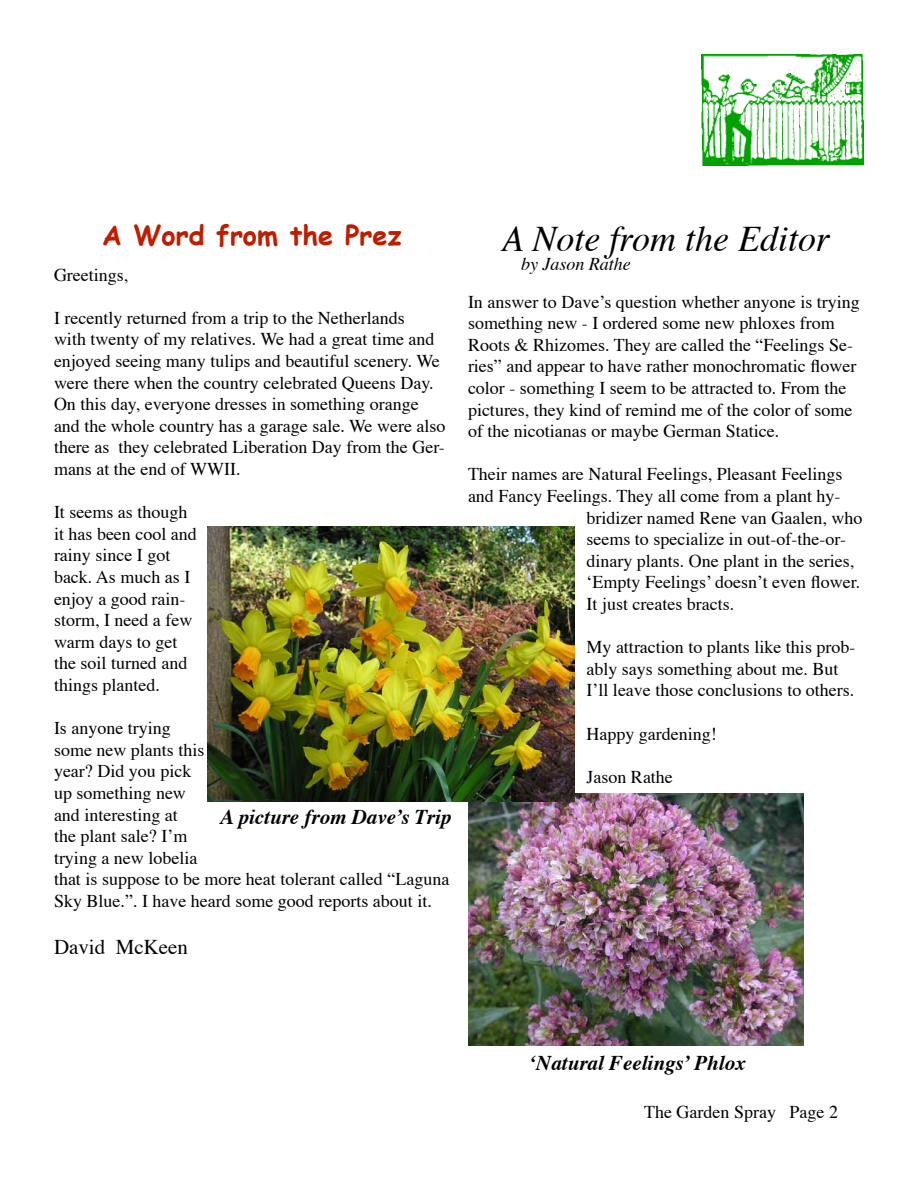
<style>
.page{position:relative;width:918px;height:1188px;background:#fff}
.page>*{position:absolute;margin:0;border:0;box-sizing:border-box;transform-origin:0 0}
.t1{font:italic 36px "Times";color:#000}
.t2{font:700 27px "Comic Sans MS";color:#bf1d00}
.t3{font:italic 700 21px "Times";color:#000}
.t4{font:21px "Times";color:#000}
.t5{font:18px/21.6px "Times";color:#000}
.t6{font:italic 18px "Times";color:#000}
</style>
<div class="page">
<img style="left:701px;top:54px;width:163px;height:112px">
<img style="left:468px;top:794px;width:336px;height:252px">
<img style="left:207px;top:526px;width:368px;height:275px">
<p class="t2" style="left:102px;top:215px;width:301px">A Word from the Prez</p>
<p class="t5" style="left:54px;top:265px;width:76px">Greetings,</p>
<p class="t5" style="left:54px;top:308px;width:393px">I recently returned from a trip to the Netherlands<br>with twenty of my relatives. We had a great time and enjoyed seeing many tulips and beautiful scenery. We were there when the country celebrated Queens Day.<br>On this day, everyone dresses in something orange and the whole country has a garage sale. We were also there as they celebrated Liberation Day from the Ger&shy;mans at the end of WWII.</p>
<p class="t5" style="left:54px;top:502px;width:144px">It seems as though it has been cool and rainy since I got back. As much as I enjoy a good rain&shy;storm, I need a few warm days to get the soil turned and things planted.</p>
<p class="t5" style="left:54px;top:718px;width:397px">Is anyone trying<br>some new plants this<br>year? Did you pick<br>up something new<br>and interesting at<br>the plant sale? Iʼm<br>trying a new lobelia<br>that is suppose to be more heat tolerant called “Laguna<br>Sky Blue.”. I have heard some good reports about it.</p>
<p class="t4" style="left:54px;top:933px;width:136px">David McKeen</p>
<p class="t3" style="left:220px;top:804px;width:232px">A picture from Daveʼs Trip</p>
<p class="t1" style="left:502px;top:216px;width:330px">A Note from the Editor</p>
<p class="t5" style="left:468px;top:292px;width:393px">In answer to Daveʼs question whether anyone is trying something new - I ordered some new phloxes from Roots &amp; Rhizomes. They are called the “Feelings Se&shy;ries” and appear to have rather monochromatic flower color - something I seem to be attracted to. From the pictures, they kind of remind me of the color of some of the nicotianas or maybe German Statice.</p>
<p class="t5" style="left:468px;top:465px;width:376px">Their names are Natural Feelings, Pleasant Feelings</p>
<p class="t5" style="left:468px;top:486px;width:374px">and Fancy Feelings. They all come from a plant hy-</p>
<p class="t5" style="left:586px;top:508px;width:277px">bridizer named Rene van Gaalen, who</p>
<p class="t5" style="left:586px;top:529px;width:261px">seems to specialize in out-of-the-or-</p>
<p class="t5" style="left:586px;top:551px;width:269px">dinary plants. One plant in the series,</p>
<p class="t5" style="left:586px;top:573px;width:275px">ʻEmpty Feelingsʼ doesnʼt even flower.</p>
<p class="t5" style="left:586px;top:594px;width:149px">It just creates bracts.</p>
<p class="t5" style="left:586px;top:637px;width:270px">My attraction to plants like this prob&shy;ably says something about me. But<br>Iʼll leave those conclusions to others.</p>
<p class="t5" style="left:586px;top:724px;width:132px">Happy gardening!</p>
<p class="t5" style="left:586px;top:767px;width:88px">Jason Rathe</p>
<p class="t6" style="left:521px;top:253px;width:111px">by Jason Rathe</p>
<p class="t3" style="left:529px;top:1050px;width:218px">ʻNatural Feelingsʼ Phlox</p>
<p class="t5" style="left:644px;top:1102px;width:195px">The Garden Spray Page 2</p>
</div>
